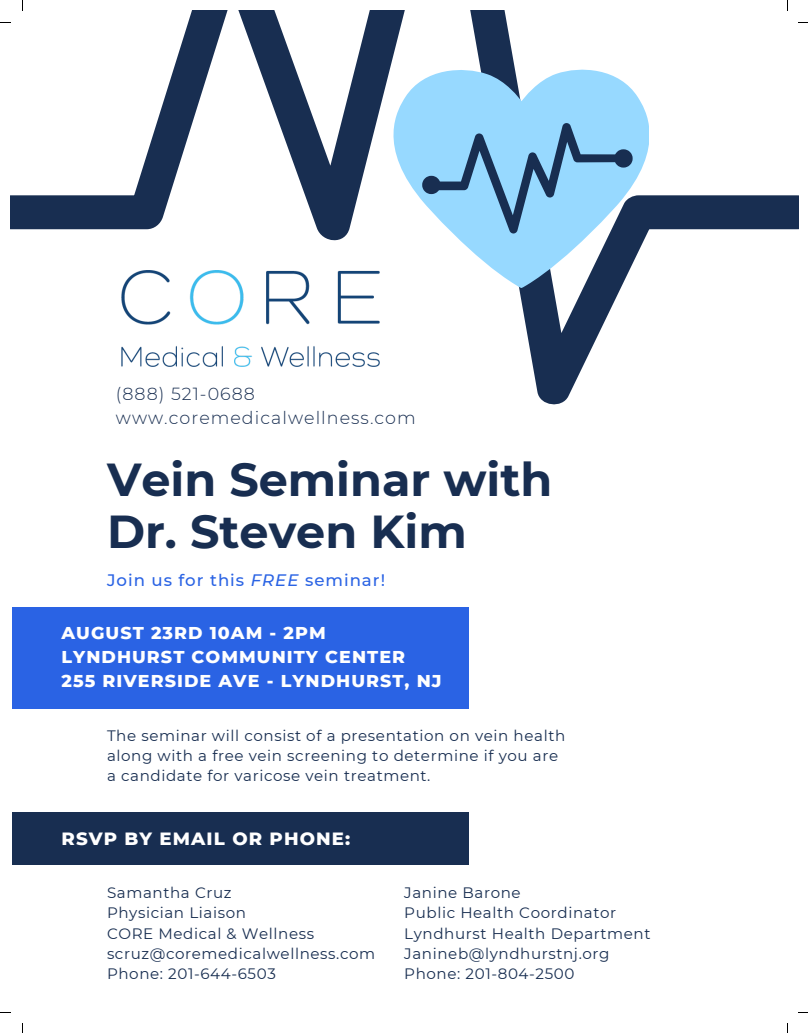
<style>
.page{position:relative;width:808px;height:1033px;background:#fff}
.page>*{position:absolute;margin:0;border:0;box-sizing:border-box;transform-origin:0 0}
.t1{font:700 46.12px/52.1px "Montserrat";color:#182e51}
.t2{font:800 18.12px "Montserrat";letter-spacing:.06em;color:#fff}
.t3{font:800 17.5px/23.8px "Montserrat";letter-spacing:.06em;color:#fff}
.t4{font:300 17.5px/23.6px "Montserrat";letter-spacing:.06em;color:#182e51}
.t5{font:500 16.62px "Montserrat";letter-spacing:.06em;color:#2a63e4}
.t6{font:15.12px/20.4px "Montserrat";letter-spacing:.04em;color:#182e51}
.s1{font-style:italic}
</style>
<div class="page">
<svg style="left:10px;top:10px;width:788px;height:394px"></svg>
<div style="left:13px;top:607px;width:456px;height:102px;background:#2a63e4"></div>
<svg style="left:393px;top:70px;width:255px;height:218px;fill:#97d9ff"></svg>
<svg style="left:422px;top:123px;width:210px;height:110px;background:#83bade"></svg>
<img style="left:107px;top:252px;width:286px;height:132px">
<div style="left:13px;top:812px;width:456px;height:53px;background:#182e51"></div>
<p class="t4" style="left:116px;top:382px;width:301px">(888) 521-0688 www.coremedicalwellness.com</p>
<h1 class="t1" style="left:107px;top:453px;width:447px">Vein Seminar with<br>Dr. Steven Kim</h1>
<p class="t5" style="left:107px;top:570px;width:279px">Join us for this <span class="s1">FREE</span> seminar!</p>
<p class="t3" style="left:61px;top:621px;width:381px">AUGUST 23RD 10AM - 2PM<br>LYNDHURST COMMUNITY CENTER<br>255 RIVERSIDE AVE - LYNDHURST, NJ</p>
<p class="t6" style="left:107px;top:725px;width:460px">The seminar will consist of a presentation on vein health along with a free vein screening to determine if you are a candidate for varicose vein treatment.</p>
<p class="t2" style="left:61px;top:827px;width:290px">RSVP BY EMAIL OR PHONE:</p>
<p class="t6" style="left:107px;top:882px;width:270px">Samantha Cruz<br>Physician Liaison<br>CORE Medical &amp; Wellness scruz@coremedicalwellness.com<br>Phone: 201-644-6503</p>
<p class="t6" style="left:404px;top:882px;width:248px">Janine Barone<br>Public Health Coordinator<br>Lyndhurst Health Department<br>Janineb@lyndhurstnj.org<br>Phone: 201-804-2500</p>
</div>
